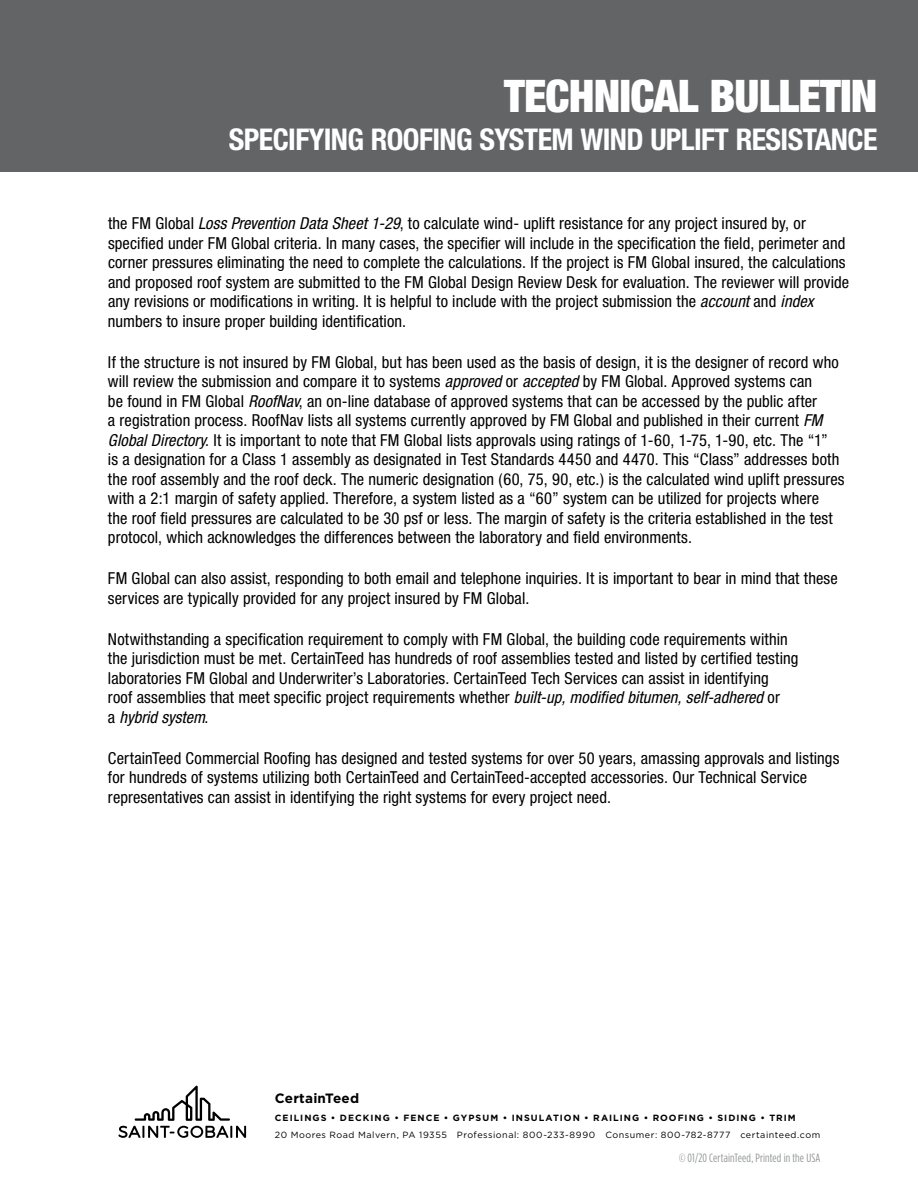
<style>
.page{position:relative;width:918px;height:1188px;background:#fff}
.page>*{position:absolute;margin:0;border:0;box-sizing:border-box;transform-origin:0 0}
.t1{font:900 condensed 45px "Helvetica Neue";letter-spacing:-.02em;color:#fff}
.t2{font:700 condensed 30px "Helvetica Neue";letter-spacing:-.02em;color:#fff}
.t3{font:condensed 16.5px/19.5px "Helvetica Neue";letter-spacing:.005em;color:#000}
.t4{font:700 13.5px "Gotham";letter-spacing:.015em;color:#000}
.t5{font:12px "Gotham Condensed";letter-spacing:.01em;color:#939598}
.t6{font:9px "Gotham";letter-spacing:.055em;color:#000}
.t7{font:700 9px "Gotham";letter-spacing:.11em;color:#000}
.s1{font-style:italic}
</style>
<div class="page">
<div style="left:0;top:0;width:918px;height:172px;background:#636466"></div>
<svg style="left:118px;top:1086px;width:128px;height:52px"></svg>
<h1 class="t1" style="left:504px;top:68px;width:375px">TECHNICAL BULLETIN</h1>
<h2 class="t2" style="left:229px;top:121px;width:650px">SPECIFYING ROOFING SYSTEM WIND UPLIFT RESISTANCE</h2>
<h1 class="t1" style="left:772px;top:68px;width:107px">NAME</h1>
<h2 class="t2" style="left:783px;top:121px;width:82px">UBTITL</h2>
<p class="t3" style="left:108px;top:213px;width:743px">the FM Global <span class="s1">Loss Prevention Data Sheet 1-29</span>, to calculate wind- uplift resistance for any project insured by, or specified under FM Global criteria. In many cases, the specifier will include in the specification the field, perimeter and corner pressures eliminating the need to complete the calculations. If the project is FM Global insured, the calculations and proposed roof system are submitted to the FM Global Design Review Desk for evaluation. The reviewer will provide any revisions or modifications in writing. It is helpful to include with the project submission the <span class="s1">account</span> and <span class="s1">index </span>numbers to insure proper building identification.</p>
<p class="t3" style="left:108px;top:352px;width:738px">If the structure is not insured by FM Global, but has been used as the basis of design, it is the designer of record who will review the submission and compare it to systems <span class="s1">approved</span> or <span class="s1">accepted</span> by FM Global. Approved systems can<br>be found in FM Global <span class="s1">RoofNav</span>, an on-line database of approved systems that can be accessed by the public after<br>a registration process. RoofNav lists all systems currently approved by FM Global and published in their current <span class="s1">FM Global Directory</span>. It is important to note that FM Global lists approvals using ratings of 1-60, 1-75, 1-90, etc. The “1”<br>is a designation for a Class 1 assembly as designated in Test Standards 4450 and 4470. This “Class” addresses both the roof assembly and the roof deck. The numeric designation (60, 75, 90, etc.) is the calculated wind uplift pressures with a 2:1 margin of safety applied. Therefore, a system listed as a “60” system can be utilized for projects where<br>the roof field pressures are calculated to be 30 psf or less. The margin of safety is the criteria established in the test protocol, which acknowledges the differences between the laboratory and field environments.</p>
<p class="t3" style="left:108px;top:569px;width:731px">FM Global can also assist, responding to both email and telephone inquiries. It is important to bear in mind that these services are typically provided for any project insured by FM Global.</p>
<p class="t3" style="left:108px;top:629px;width:692px">Notwithstanding a specification requirement to comply with FM Global, the building code requirements within the jurisdiction must be met. CertainTeed has hundreds of roof assemblies tested and listed by certified testing laboratories FM Global and Underwriter’s Laboratories. CertainTeed Tech Services can assist in identifying<br>roof assemblies that meet specific project requirements whether <span class="s1">built-up, modified bitumen, self-adhered</span> or<br>a <span class="s1">hybrid system</span>.</p>
<p class="t3" style="left:108px;top:748px;width:733px">CertainTeed Commercial Roofing has designed and tested systems for over 50 years, amassing approvals and listings for hundreds of systems utilizing both CertainTeed and CertainTeed-accepted accessories. Our Technical Service representatives can assist in identifying the right systems for every project need.</p>
<p class="t4" style="left:275px;top:1090px;width:86px">CertainTeed</p>
<p class="t7" style="left:275px;top:1112px;width:522px">CEILINGS • DECKING • FENCE • GYPSUM • INSULATION • RAILING • ROOFING • SIDING • TRIM</p>
<p class="t6" style="left:275px;top:1129px;width:547px">20 Moores Road Malvern, PA 19355 Professional: 800-233-8990 Consumer: 800-782-8777 certainteed.com</p>
<p class="t5" style="left:679px;top:1151px;width:143px">© 01/20 CertainTeed, Printed in the USA</p>
</div>
